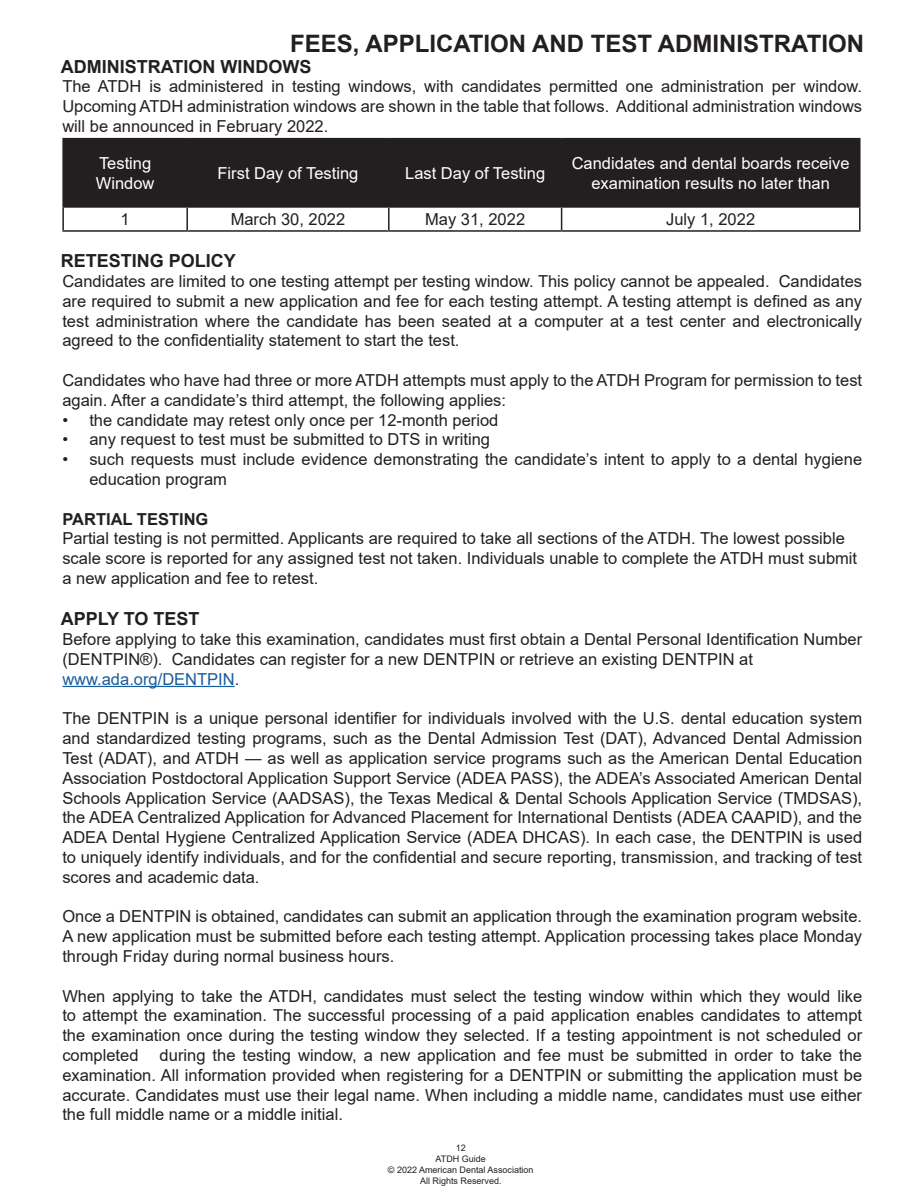
<style>
.page{position:relative;width:918px;height:1188px;background:#fff}
.page>*{position:absolute;margin:0;border:0;box-sizing:border-box;transform-origin:0 0}
.t1{font:700 24px "Arial";color:#231f20}
.Subhead_1{font:700 18px "Arial";color:#231f20}
.t2{font:16.5px/19.8px "Arial";color:#231f20;text-align:justify}
.t3{font:16.5px/19.8px "Arial";color:#fff}
.t4{font:16.5px "Arial";color:#175d9e}
.t5{font:700 16.5px "Arial";color:#231f20}
.t6{font:9px "Arial";color:#231f20}
.s1{color:#231f20}
</style>
<div class="page">
<hr style="left:62px;top:686px;width:173px;height:1px;background:#175d9e">
<div style="left:64px;top:139px;width:795px;height:67px;background:#231f20"></div>
<hr style="left:62px;top:138px;width:125px;height:1px;background:#231f20">
<hr style="left:62px;top:139px;width:2px;height:67px;background:#231f20">
<hr style="left:187px;top:138px;width:202px;height:1px;background:#231f20">
<hr style="left:186px;top:139px;width:2px;height:67px;background:#231f20">
<hr style="left:389px;top:138px;width:173px;height:1px;background:#231f20">
<hr style="left:388px;top:139px;width:2px;height:67px;background:#231f20">
<hr style="left:562px;top:138px;width:299px;height:1px;background:#231f20">
<hr style="left:561px;top:139px;width:1px;height:67px;background:#231f20">
<hr style="left:859px;top:139px;width:2px;height:67px;background:#231f20">
<hr style="left:62px;top:206px;width:125px;height:2px;background:#231f20">
<hr style="left:62px;top:208px;width:2px;height:22px;background:#231f20">
<hr style="left:187px;top:206px;width:202px;height:2px;background:#231f20">
<hr style="left:186px;top:208px;width:2px;height:22px;background:#231f20">
<hr style="left:389px;top:206px;width:173px;height:2px;background:#231f20">
<hr style="left:388px;top:208px;width:2px;height:22px;background:#231f20">
<hr style="left:562px;top:206px;width:299px;height:2px;background:#231f20">
<svg style="left:561px;top:208px;width:1px;height:22px"></svg>
<hr style="left:859px;top:208px;width:2px;height:22px;background:#231f20">
<hr style="left:62px;top:230px;width:125px;height:2px;background:#231f20">
<hr style="left:187px;top:230px;width:202px;height:2px;background:#231f20">
<hr style="left:389px;top:230px;width:173px;height:2px;background:#231f20">
<hr style="left:562px;top:230px;width:299px;height:2px;background:#231f20">
<p class="t1" style="left:290px;top:26px;width:575px">FEES, APPLICATION AND TEST ADMINISTRATION</p>
<p class="Subhead_1" style="left:61px;top:53px;width:252px">ADMINISTRATION WINDOWS</p>
<p class="t2" style="left:62px;top:77px;width:801px">The ATDH is administered in testing windows, with candidates permitted one administration per window.<br>Upcoming ATDH administration windows are shown in the table that follows. Additional administration windows will be announced in February 2022.</p>
<p class="t3" style="left:96px;top:153px;width:60px">Testing<br>Window</p>
<p class="t3" style="left:218px;top:163px;width:142px">First Day of Testing</p>
<p class="t3" style="left:405px;top:163px;width:142px">Last Day of Testing</p>
<p class="t3" style="left:572px;top:153px;width:279px;text-align:center">Candidates and dental boards receive examination results no later than</p>
<p class="t2" style="left:121px;top:209px;width:11px">1</p>
<p class="t2" style="left:231px;top:209px;width:116px">March 30, 2022</p>
<p class="t2" style="left:425px;top:209px;width:101px">May 31, 2022</p>
<p class="t2" style="left:666px;top:209px;width:90px">July 1, 2022</p>
<p class="Subhead_1" style="left:61px;top:248px;width:177px">RETESTING POLICY</p>
<p class="t2" style="left:62px;top:271px;width:801px">Candidates are limited to one testing attempt per testing window. This policy cannot be appealed. Candidates are required to submit a new application and fee for each testing attempt. A testing attempt is defined as any test administration where the candidate has been seated at a computer at a test center and electronically agreed to the confidentiality statement to start the test.</p>
<p class="t2" style="left:62px;top:370px;width:801px">Candidates who have had three or more ATDH attempts must apply to the ATDH Program for permission to test again. After a candidate’s third attempt, the following applies:</p>
<p class="t2" style="left:62px;top:410px;width:438px">• the candidate may retest only once per 12-month period</p>
<p class="t2" style="left:62px;top:430px;width:429px">• any request to test must be submitted to DTS in writing</p>
<p class="t2" style="left:89px;top:449px;width:774px;text-indent:-27px">• such requests must include evidence demonstrating the candidate’s intent to apply to a dental hygiene education program</p>
<p class="t5" style="left:62px;top:507px;width:148px">PARTIAL TESTING</p>
<p class="t2" style="left:62px;top:529px;width:796px;text-align:left">Partial testing is not permitted. Applicants are required to take all sections of the ATDH. The lowest possible scale score is reported for any assigned test not taken. Individuals unable to complete the ATDH must submit a new application and fee to retest.</p>
<p class="Subhead_1" style="left:61px;top:606px;width:140px">APPLY TO TEST</p>
<p class="t2" style="left:62px;top:629px;width:801px">Before applying to take this examination, candidates must first obtain a Dental Personal Identification Number (DENTPIN®). Candidates can register for a new DENTPIN or retrieve an existing DENTPIN at</p>
<p class="t4" style="left:62px;top:668px;width:178px">www.ada.org/DENTPIN<span class="s1">.</span></p>
<p class="t2" style="left:62px;top:709px;width:801px">The DENTPIN is a unique personal identifier for individuals involved with the U.S. dental education system and standardized testing programs, such as the Dental Admission Test (DAT), Advanced Dental Admission Test (ADAT), and ATDH — as well as application service programs such as the American Dental Education Association Postdoctoral Application Support Service (ADEA PASS), the ADEA’s Associated American Dental Schools Application Service (AADSAS), the Texas Medical &amp; Dental Schools Application Service (TMDSAS), the ADEA Centralized Application for Advanced Placement for International Dentists (ADEA CAAPID), and the ADEA Dental Hygiene Centralized Application Service (ADEA DHCAS). In each case, the DENTPIN is used to uniquely identify individuals, and for the confidential and secure reporting, transmission, and tracking of test scores and academic data.</p>
<p class="t2" style="left:62px;top:907px;width:801px">Once a DENTPIN is obtained, candidates can submit an application through the examination program website.<br>A new application must be submitted before each testing attempt. Application processing takes place Monday through Friday during normal business hours.</p>
<p class="t2" style="left:62px;top:986px;width:801px">When applying to take the ATDH, candidates must select the testing window within which they would like to attempt the examination. The successful processing of a paid application enables candidates to attempt the examination once during the testing window they selected. If a testing appointment is not scheduled or completed</p>
<p class="t2" style="left:62px;top:1045px;width:801px;text-indent:97px">during the testing window, a new application and fee must be submitted in order to take the examination. All information provided when registering for a DENTPIN or submitting the application must be accurate. Candidates must use their legal name. When including a middle name, candidates must use either the full middle name or a middle initial.</p>
<p class="t6" style="left:456px;top:1142px;width:12px">12</p>
<p class="t6" style="left:436px;top:1153px;width:52px">ATDH Guide</p>
<p class="t6" style="left:388px;top:1164px;width:147px">© 2022 American Dental Association</p>
<p class="t6" style="left:420px;top:1174px;width:83px">All Rights Reserved.</p>
</div>
